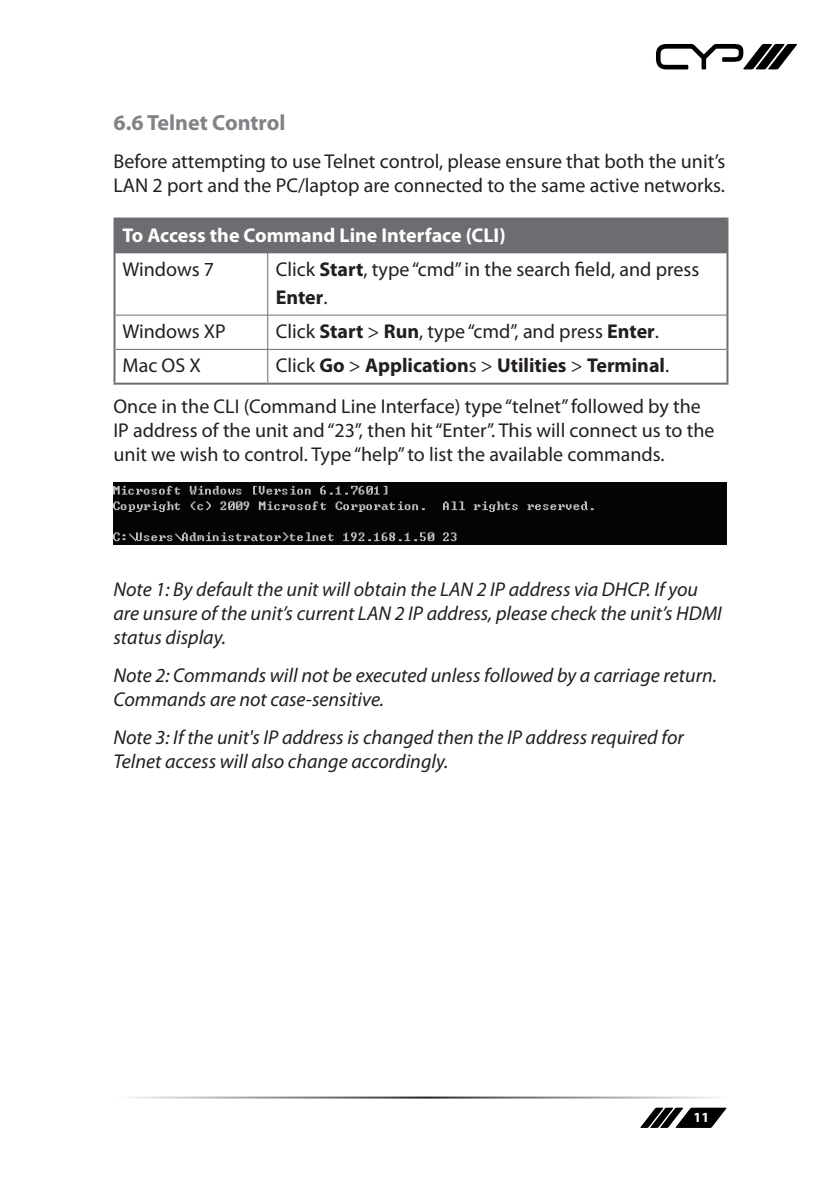
<style>
.page{position:relative;width:840px;height:1191px;background:#fff}
.page>*{position:absolute;margin:0;border:0;box-sizing:border-box;transform-origin:0 0}
.t1{font:700 22px "Myriad Pro";color:#808285}
.t2{font:20px/24px "Myriad Pro";color:#231f20}
.t3{font:italic 20px/24px "Myriad Pro";color:#231f20}
.t4{font:700 20px "Myriad Pro";color:#fff}
.t5{font:700 14px "Myriad Pro";color:#fff}
.s1{font-weight:700}
</style>
<div class="page">
<svg style="left:656px;top:44px;width:140px;height:25px"></svg>
<svg style="left:640px;top:1107px;width:86px;height:21px"></svg>
<div style="left:114px;top:218px;width:613px;height:35px;background:#6c6d70"></div>
<hr style="left:267px;top:253px;width:1px;height:62px;background:#6c6d70">
<hr style="left:115px;top:315px;width:152px;height:1px;background:#6c6d70">
<hr style="left:267px;top:315px;width:459px;height:1px;background:#6c6d70">
<hr style="left:267px;top:315px;width:1px;height:34px;background:#6c6d70">
<hr style="left:115px;top:349px;width:152px;height:1px;background:#6c6d70">
<hr style="left:267px;top:349px;width:459px;height:1px;background:#6c6d70">
<hr style="left:267px;top:350px;width:1px;height:33px;background:#6c6d70">
<hr style="left:113px;top:217px;width:154px;height:2px;background:#6c6d70">
<hr style="left:113px;top:219px;width:2px;height:34px;background:#6c6d70">
<hr style="left:267px;top:217px;width:461px;height:2px;background:#6c6d70">
<hr style="left:726px;top:219px;width:2px;height:34px;background:#6c6d70">
<hr style="left:113px;top:253px;width:2px;height:62px;background:#6c6d70">
<hr style="left:726px;top:253px;width:2px;height:62px;background:#6c6d70">
<hr style="left:113px;top:315px;width:2px;height:34px;background:#6c6d70">
<hr style="left:726px;top:315px;width:2px;height:34px;background:#6c6d70">
<hr style="left:113px;top:349px;width:2px;height:34px;background:#6c6d70">
<hr style="left:726px;top:349px;width:2px;height:34px;background:#6c6d70">
<hr style="left:113px;top:383px;width:154px;height:1px;background:#6c6d70">
<hr style="left:267px;top:383px;width:461px;height:1px;background:#6c6d70">
<img style="left:113px;top:482px;width:613px;height:63px">
<p class="t1" style="left:113px;top:108px;width:173px">6.6 Telnet Control</p>
<p class="t2" style="left:113px;top:149px;width:613px">Before attempting to use Telnet control, please ensure that both the unit’s<br>LAN 2 port and the PC/laptop are connected to the same active networks.</p>
<p class="t4" style="left:122px;top:222px;width:384px">To Access the Command Line Interface (CLI)</p>
<p class="t2" style="left:122px;top:257px;width:93px">Windows 7</p>
<p class="t2" style="left:275px;top:255px;width:425px;line-height:28px">Click <span class="s1">Start</span>, type “cmd” in the search field, and press<br><span class="s1">Enter</span>.</p>
<p class="t2" style="left:122px;top:319px;width:105px">Windows XP</p>
<p class="t2" style="left:275px;top:319px;width:384px">Click <span class="s1">Start</span> &gt; <span class="s1">Run</span>, type “cmd”, and press <span class="s1">Enter</span>.</p>
<p class="t2" style="left:122px;top:353px;width:80px">Mac OS X</p>
<p class="t2" style="left:113px;top:345px;width:588px;line-height:41px;text-indent:162px">Click <span class="s1">Go</span> &gt; <span class="s1">Application</span>s &gt; <span class="s1">Utilities</span> &gt; <span class="s1">Terminal</span>.<br>Once in the CLI (Command Line Interface) type “telnet” followed by the</p>
<p class="t2" style="left:113px;top:418px;width:602px">IP address of the unit and “23”, then hit “Enter”. This will connect us to the unit we wish to control. Type “help” to list the available commands.</p>
<p class="t3" style="left:113px;top:576px;width:609px">Note 1: By default the unit will obtain the LAN 2 IP address via DHCP. If you are unsure of the unit’s current LAN 2 IP address, please check the unit’s HDMI status display.</p>
<p class="t3" style="left:113px;top:662px;width:604px">Note 2: Commands will not be executed unless followed by a carriage return.<br>Commands are not case-sensitive.</p>
<p class="t3" style="left:113px;top:724px;width:571px">Note 3: If the unit's IP address is changed then the IP address required for<br>Telnet access will also change accordingly.</p>
<p class="t5" style="left:693px;top:1108px;width:17px">11</p>
</div>
